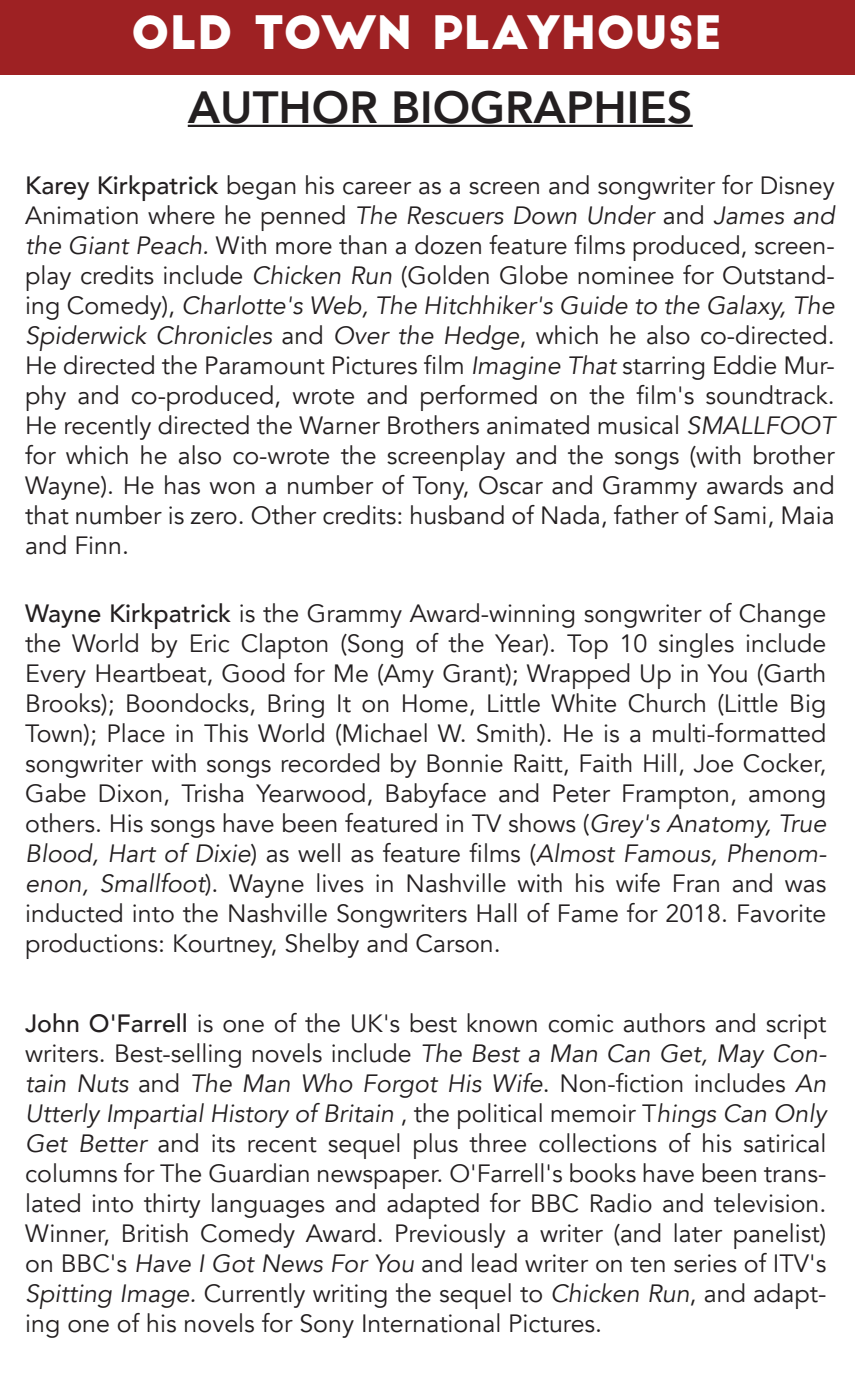
<style>
.page{position:relative;width:855px;height:1395px;background:#fff}
.page>*{position:absolute;margin:0;border:0;box-sizing:border-box;transform-origin:0 0}
.t1{font:800 45px "Avenir";color:#231f20}
.t2{font:45px "Big John";color:#fff}
.t3{font:25px/30px "Avenir";color:#231f20;text-align:justify}
.s1{font-weight:500}
.s2{font-style:italic}
</style>
<div class="page">
<div style="left:0;top:0;width:855px;height:75px;background:#9e2123"></div>
<hr style="left:188px;top:125px;width:505px;height:2px;background:#231f20">
<p class="t2" style="left:131px;top:12px;width:592px">OLD TOWN PLAYHOUSE</p>
<p class="t1" style="left:188px;top:72px;width:506px">AUTHOR BIOGRAPHIES</p>
<p class="t3" style="left:25px;top:171px;width:811px"><span class="s1">Karey Kirkpatrick</span> began his career as a screen and songwriter for Disney Animation where he penned <span class="s2">The Rescuers Down Under</span> and <span class="s2">James and the Giant Peach.</span> With more than a dozen feature films produced, screen&shy;play credits include <span class="s2">Chicken Run</span> (Golden Globe nominee for Outstand&shy;ing Comedy), <span class="s2">Charlotte's Web, The Hitchhiker's Guide to the Galaxy, The Spiderwick Chronicles</span> and <span class="s2">Over the Hedge</span>, which he also co-directed.<br>He directed the Paramount Pictures film <span class="s2">Imagine That</span> starring Eddie Mur&shy;phy and co-produced, wrote and performed on the film's soundtrack.<br>He recently directed the Warner Brothers animated musical <span class="s2">SMALLFOOT </span>for which he also co-wrote the screenplay and the songs (with brother Wayne). He has won a number of Tony, Oscar and Grammy awards and that number is zero. Other credits: husband of Nada, father of Sami, Maia and Finn.</p>
<p class="t3" style="left:25px;top:599px;width:803px"><span class="s1">Wayne Kirkpatrick</span> is the Grammy Award-winning songwriter of Change the World by Eric Clapton (Song of the Year). Top 10 singles include Every Heartbeat, Good for Me (Amy Grant); Wrapped Up in You (Garth Brooks); Boondocks, Bring It on Home, Little White Church (Little Big Town); Place in This World (Michael W. Smith). He is a multi-formatted songwriter with songs recorded by Bonnie Raitt, Faith Hill, Joe Cocker, Gabe Dixon, Trisha Yearwood, Babyface and Peter Frampton, among others. His songs have been featured in TV shows (<span class="s2">Grey's Anatomy, True Blood, Hart of Dixie</span>) as well as feature films (<span class="s2">Almost Famous, Phenom&shy;enon, Smallfoot</span>). Wayne lives in Nashville with his wife Fran and was inducted into the Nashville Songwriters Hall of Fame for 2018. Favorite productions: Kourtney, Shelby and Carson.</p>
<p class="t3" style="left:25px;top:1009px;width:803px"><span class="s1">John O'Farrell</span> is one of the UK's best known comic authors and script writers. Best-selling novels include <span class="s2">The Best a Man Can Get, May Con&shy;tain Nuts</span> and <span class="s2">The Man Who Forgot His Wife</span>. Non-fiction includes <span class="s2">An Utterly Impartial History of Britain</span> , the political memoir T<span class="s2">hings Can Only Get Better</span> and its recent sequel plus three collections of his satirical columns for The Guardian newspaper. O'Farrell's books have been trans&shy;lated into thirty languages and adapted for BBC Radio and television.<br>Winner, British Comedy Award. Previously a writer (and later panelist) on BBC's <span class="s2">Have I Got News For You</span> and lead writer on ten series of ITV's <span class="s2">Spitting Image.</span> Currently writing the sequel to <span class="s2">Chicken Run</span>, and adapt&shy;ing one of his novels for Sony International Pictures.</p>
</div>
